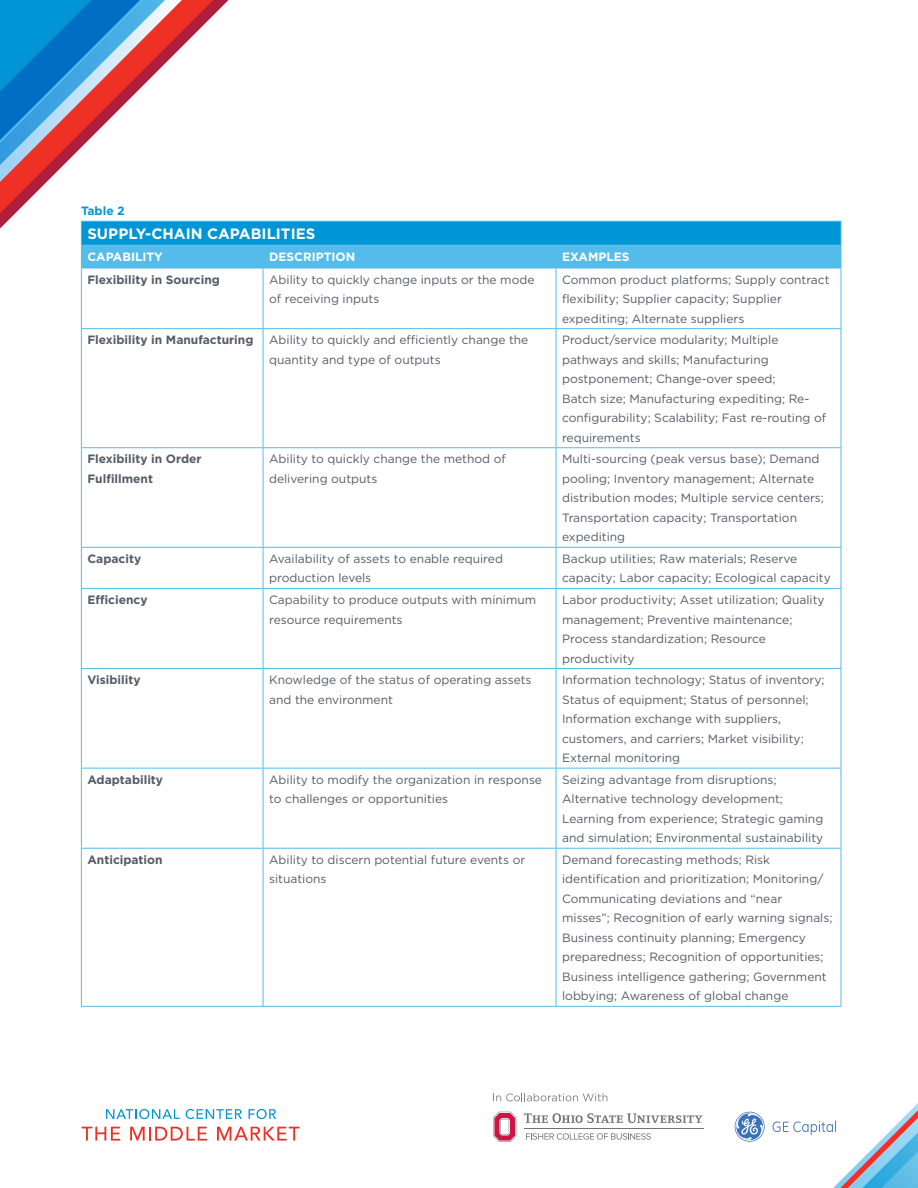
<style>
.page{position:relative;width:918px;height:1188px;background:#fff}
.page>*{position:absolute;margin:0;border:0;box-sizing:border-box;transform-origin:0 0}
.t1{font:700 15px "Gotham";color:#fff}
.t2{font:12px/19.5px "Gotham";color:#545c67}
.t3{font:700 12px/19.5px "Gotham";color:#545c67}
.t4{font:700 12px "Gotham";color:#fff}
.t5{font:700 12px "Gotham";color:#0096d6}
</style>
<div class="page">
<svg style="left:204px;top:0;width:25px;height:221px"></svg>
<svg style="left:0;top:0;width:204px;height:233px"></svg>
<hr style="left:81px;top:268px;width:1px;height:60px;background:#54bceb">
<hr style="left:263px;top:268px;width:1px;height:60px;background:#54bceb">
<hr style="left:556px;top:268px;width:1px;height:60px;background:#54bceb">
<hr style="left:841px;top:268px;width:1px;height:60px;background:#54bceb">
<hr style="left:81px;top:328px;width:182px;height:1px;background:#54bceb">
<hr style="left:81px;top:329px;width:1px;height:118px;background:#54bceb">
<hr style="left:263px;top:328px;width:293px;height:1px;background:#54bceb">
<hr style="left:263px;top:329px;width:1px;height:118px;background:#54bceb">
<hr style="left:556px;top:328px;width:285px;height:1px;background:#54bceb">
<hr style="left:556px;top:329px;width:1px;height:118px;background:#54bceb">
<hr style="left:841px;top:329px;width:1px;height:118px;background:#54bceb">
<hr style="left:81px;top:447px;width:182px;height:1px;background:#54bceb">
<hr style="left:81px;top:448px;width:1px;height:99px;background:#54bceb">
<hr style="left:263px;top:447px;width:293px;height:1px;background:#54bceb">
<hr style="left:263px;top:448px;width:1px;height:99px;background:#54bceb">
<hr style="left:556px;top:447px;width:285px;height:1px;background:#54bceb">
<hr style="left:556px;top:448px;width:1px;height:99px;background:#54bceb">
<hr style="left:841px;top:448px;width:1px;height:99px;background:#54bceb">
<hr style="left:81px;top:547px;width:182px;height:1px;background:#54bceb">
<hr style="left:81px;top:548px;width:1px;height:40px;background:#54bceb">
<hr style="left:263px;top:547px;width:293px;height:1px;background:#54bceb">
<hr style="left:263px;top:548px;width:1px;height:40px;background:#54bceb">
<hr style="left:556px;top:547px;width:285px;height:1px;background:#54bceb">
<hr style="left:556px;top:548px;width:1px;height:40px;background:#54bceb">
<hr style="left:841px;top:548px;width:1px;height:40px;background:#54bceb">
<hr style="left:81px;top:221px;width:182px;height:1px;background:#54bceb">
<hr style="left:263px;top:221px;width:293px;height:1px;background:#54bceb">
<hr style="left:556px;top:221px;width:285px;height:1px;background:#54bceb">
<svg style="left:81px;top:222px;width:761px;height:46px;background:#2aa9e0"></svg>
<hr style="left:81px;top:268px;width:182px;height:1px;background:#54bceb">
<hr style="left:263px;top:268px;width:293px;height:1px;background:#54bceb">
<hr style="left:556px;top:268px;width:285px;height:1px;background:#54bceb">
<hr style="left:81px;top:588px;width:182px;height:1px;background:#54bceb">
<hr style="left:81px;top:589px;width:1px;height:79px;background:#54bceb">
<hr style="left:263px;top:588px;width:293px;height:1px;background:#54bceb">
<hr style="left:263px;top:589px;width:1px;height:79px;background:#54bceb">
<hr style="left:556px;top:588px;width:285px;height:1px;background:#54bceb">
<hr style="left:556px;top:589px;width:1px;height:79px;background:#54bceb">
<hr style="left:841px;top:589px;width:1px;height:79px;background:#54bceb">
<hr style="left:81px;top:668px;width:182px;height:1px;background:#54bceb">
<hr style="left:81px;top:669px;width:1px;height:99px;background:#54bceb">
<hr style="left:263px;top:668px;width:293px;height:1px;background:#54bceb">
<hr style="left:263px;top:669px;width:1px;height:99px;background:#54bceb">
<hr style="left:556px;top:668px;width:285px;height:1px;background:#54bceb">
<hr style="left:556px;top:669px;width:1px;height:99px;background:#54bceb">
<hr style="left:841px;top:669px;width:1px;height:99px;background:#54bceb">
<hr style="left:81px;top:768px;width:182px;height:1px;background:#54bceb">
<hr style="left:81px;top:769px;width:1px;height:79px;background:#54bceb">
<hr style="left:263px;top:768px;width:293px;height:1px;background:#54bceb">
<hr style="left:263px;top:769px;width:1px;height:79px;background:#54bceb">
<hr style="left:556px;top:768px;width:285px;height:1px;background:#54bceb">
<hr style="left:556px;top:769px;width:1px;height:79px;background:#54bceb">
<hr style="left:841px;top:769px;width:1px;height:79px;background:#54bceb">
<hr style="left:81px;top:848px;width:182px;height:1px;background:#54bceb">
<hr style="left:81px;top:849px;width:1px;height:157px;background:#54bceb">
<hr style="left:263px;top:848px;width:293px;height:1px;background:#54bceb">
<hr style="left:263px;top:849px;width:1px;height:157px;background:#54bceb">
<hr style="left:556px;top:848px;width:285px;height:1px;background:#54bceb">
<hr style="left:556px;top:849px;width:1px;height:157px;background:#54bceb">
<hr style="left:841px;top:849px;width:1px;height:157px;background:#54bceb">
<hr style="left:81px;top:1006px;width:182px;height:1px;background:#54bceb">
<hr style="left:263px;top:1006px;width:293px;height:1px;background:#54bceb">
<hr style="left:556px;top:1006px;width:285px;height:1px;background:#54bceb">
<svg style="left:735px;top:1103px;width:183px;height:85px"></svg>
<svg style="left:493px;top:1093px;width:114px;height:8px"></svg>
<svg style="left:526px;top:1133px;width:125px;height:7px"></svg>
<svg style="left:493px;top:1112px;width:23px;height:30px"></svg>
<hr style="left:524px;top:1128px;width:179px;height:1px;background:#717272">
<svg style="left:524px;top:1113px;width:179px;height:10px"></svg>
<svg style="left:106px;top:1109px;width:74px;height:10px"></svg>
<svg style="left:186px;top:1109px;width:56px;height:10px"></svg>
<svg style="left:249px;top:1109px;width:27px;height:10px"></svg>
<svg style="left:82px;top:1127px;width:38px;height:14px"></svg>
<svg style="left:130px;top:1127px;width:77px;height:14px"></svg>
<svg style="left:217px;top:1127px;width:83px;height:14px"></svg>
<p class="t5" style="left:81px;top:203px;width:45px">Table 2</p>
<p class="t1" style="left:87px;top:224px;width:21px">SUPPLY</p>
<p class="t1" style="left:145px;top:224px;width:17px">-CHAIN</p>
<p class="t1" style="left:207px;top:224px;width:10px">CAPABILITIE</p>
<p class="t1" style="left:306px;top:224px;width:11px">S</p>
<p class="t4" style="left:87px;top:249px;width:77px">Capability</p>
<p class="t4" style="left:269px;top:249px;width:88px">Description</p>
<p class="t4" style="left:562px;top:249px;width:67px">Examples</p>
<p class="t3" style="left:87px;top:270px;width:134px">Flexibility in Sourcing</p>
<p class="t2" style="left:269px;top:269px;width:267px">Ability to quickly change inputs or the mode of receiving inputs</p>
<p class="t2" style="left:562px;top:269px;width:269px">Common product platforms; Supply contract flexibility; Supplier capacity; Supplier expediting; Alternate suppliers</p>
<p class="t3" style="left:87px;top:330px;width:168px">Flexibility in Manufacturing</p>
<p class="t2" style="left:269px;top:330px;width:261px">Ability to quickly and efficiently change the quantity and type of outputs</p>
<p class="t2" style="left:562px;top:330px;width:266px">Product/service modularity; Multiple pathways and skills; Manufacturing postponement; Change-over speed;<br>Batch size; Manufacturing expediting; Re&shy;configurability; Scalability; Fast re-routing of requirements</p>
<p class="t3" style="left:87px;top:449px;width:116px">Flexibility in Order<br>Fulfillment</p>
<p class="t2" style="left:269px;top:449px;width:238px">Ability to quickly change the method of delivering outputs</p>
<p class="t2" style="left:562px;top:449px;width:263px">Multi-sourcing (peak versus base); Demand pooling; Inventory management; Alternate distribution modes; Multiple service centers; Transportation capacity; Transportation expediting</p>
<p class="t3" style="left:87px;top:549px;width:55px">Capacity</p>
<p class="t2" style="left:269px;top:549px;width:235px">Availability of assets to enable required production levels</p>
<p class="t2" style="left:562px;top:549px;width:270px">Backup utilities; Raw materials; Reserve capacity; Labor capacity; Ecological capacity</p>
<p class="t3" style="left:87px;top:590px;width:62px">Efficiency</p>
<p class="t2" style="left:269px;top:590px;width:269px">Capability to produce outputs with minimum resource requirements</p>
<p class="t2" style="left:562px;top:590px;width:264px">Labor productivity; Asset utilization; Quality management; Preventive maintenance; Process standardization; Resource productivity</p>
<p class="t3" style="left:87px;top:670px;width:55px">Visibility</p>
<p class="t2" style="left:269px;top:670px;width:264px">Knowledge of the status of operating assets and the environment</p>
<p class="t2" style="left:562px;top:670px;width:264px">Information technology; Status of inventory; Status of equipment; Status of personnel; Information exchange with suppliers, customers, and carriers; Market visibility; External monitoring</p>
<p class="t3" style="left:87px;top:770px;width:77px">Adaptability</p>
<p class="t2" style="left:269px;top:769px;width:274px">Ability to modify the organization in response to challenges or opportunities</p>
<p class="t2" style="left:562px;top:769px;width:263px">Seizing advantage from disruptions; Alternative technology development; Learning from experience; Strategic gaming and simulation; Environmental sustainability</p>
<p class="t3" style="left:87px;top:850px;width:77px">Anticipation</p>
<p class="t2" style="left:269px;top:850px;width:258px">Ability to discern potential future events or situations</p>
<p class="t2" style="left:562px;top:850px;width:272px">Demand forecasting methods; Risk identification and prioritization; Monitoring/ Communicating deviations and “near misses”; Recognition of early warning signals; Business continuity planning; Emergency preparedness; Recognition of opportunities; Business intelligence gathering; Government lobbying; Awareness of global change</p>
</div>
